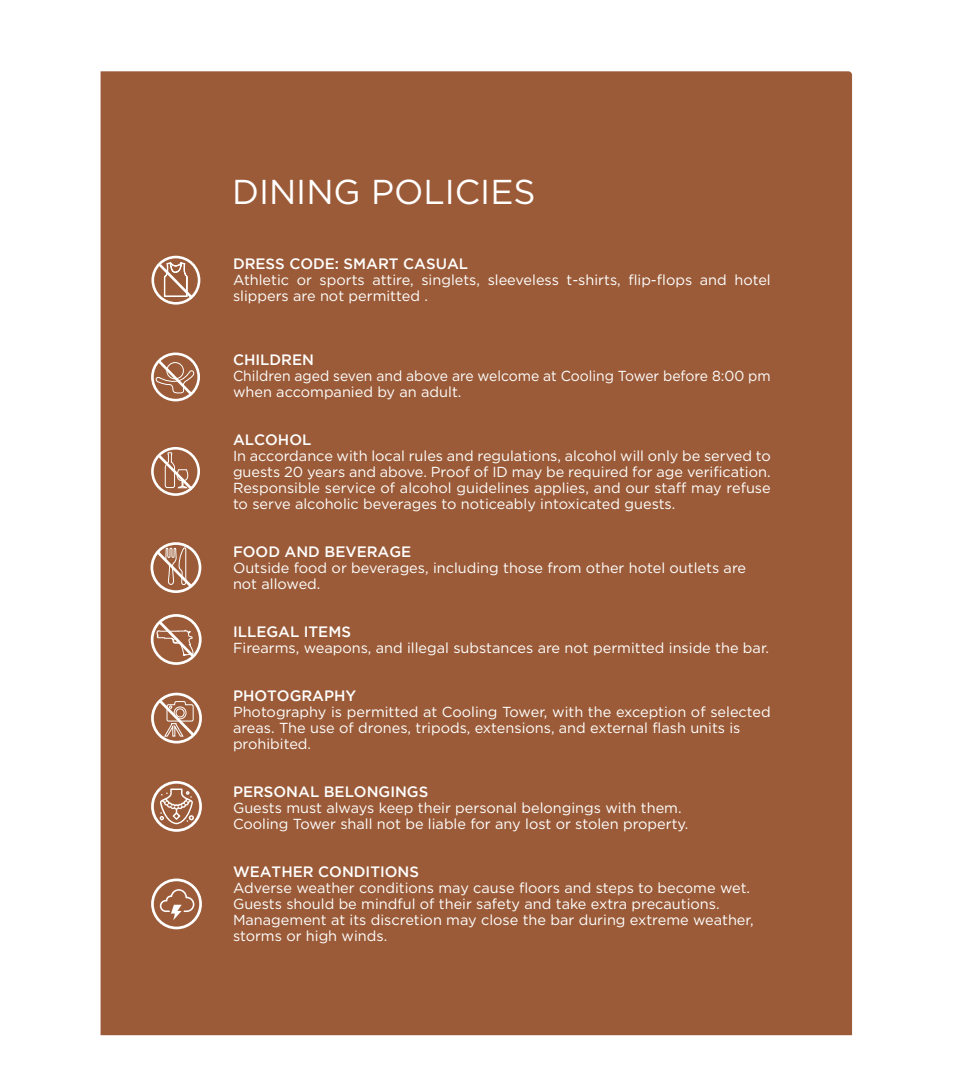
<style>
.page{position:relative;width:960px;height:1073px;background:#fff}
.page>*{position:absolute;margin:0;border:0;box-sizing:border-box;transform-origin:0 0}
.t1{font:34.5px "Gotham HTF";color:#fff}
.t2{font:500 15px "Gotham HTF";color:#fff}
.t3{font:14.5px/16px "Gotham HTF";color:#fff}
.t4{font:14.5px/16px "Gotham HTF";color:#fff;scale:.96 1}
</style>
<div class="page">
<div style="left:101px;top:71px;width:751px;height:964px;background:#9b5b38"></div>
<div style="left:151px;top:256px;width:49px;height:49px;border:3px solid #fff;border-radius:50%"></div>
<div style="left:151px;top:352px;width:49px;height:49px;border:3px solid #fff;border-radius:50%"></div>
<div style="left:151px;top:447px;width:49px;height:49px;border:3px solid #fff;border-radius:50%"></div>
<div style="left:151px;top:693px;width:51px;height:50px;border:3px solid #fff;border-radius:50%"></div>
<div style="left:151px;top:781px;width:51px;height:51px;border:3px solid #fff;border-radius:50%"></div>
<svg style="left:159px;top:888px;width:36px;height:32px"></svg>
<div style="left:151px;top:878px;width:51px;height:51px;border:3px solid #fff;border-radius:50%"></div>
<div style="left:150px;top:542px;width:51px;height:51px;border:3px solid #fff;border-radius:50%"></div>
<div style="left:151px;top:614px;width:51px;height:51px;border:3px solid #fff;border-radius:50%"></div>
<svg style="left:154px;top:259px;width:43px;height:565px"></svg>
<h1 class="t1" style="left:232px;top:173px;width:305px">DINING POLICIES</h1>
<p class="t2" style="left:233px;top:255px;width:237px">DRESS CODE: SMART CASUAL</p>
<p class="t3" style="left:233px;top:271px;width:539px">Athletic or sports attire, singlets, sleeveless t-shirts, flip-flops and hotel slippers are not permitted .</p>
<p class="t2" style="left:233px;top:351px;width:82px">CHILDREN</p>
<p class="t4" style="left:233px;top:367px;width:561px">Children aged seven and above are welcome at Cooling Tower before 8:00 pm when accompanied by an adult.</p>
<p class="t2" style="left:233px;top:431px;width:80px">ALCOHOL</p>
<p class="t3" style="left:233px;top:447px;width:539px;text-align:justify">In accordance with local rules and regulations, alcohol will only be served to guests 20 years and above. Proof of ID may be required for age verification.<br>Responsible service of alcohol guidelines applies, and our staff may refuse to serve alcoholic beverages to noticeably intoxicated guests.</p>
<p class="t2" style="left:233px;top:543px;width:180px">FOOD AND BEVERAGE</p>
<p class="t3" style="left:233px;top:559px;width:514px">Outside food or beverages, including those from other hotel outlets are not allowed.</p>
<p class="t2" style="left:233px;top:623px;width:119px">ILLEGAL ITEMS</p>
<p class="t3" style="left:233px;top:639px;width:537px">Firearms, weapons, and illegal substances are not permitted inside the bar.</p>
<p class="t2" style="left:233px;top:687px;width:125px">PHOTOGRAPHY</p>
<p class="t3" style="left:233px;top:703px;width:539px">Photography is permitted at Cooling Tower, with the exception of selected areas. The use of drones, tripods, extensions, and external flash units is prohibited.</p>
<p class="t2" style="left:233px;top:783px;width:197px">PERSONAL BELONGINGS</p>
<p class="t3" style="left:233px;top:799px;width:457px">Guests must always keep their personal belongings with them.<br>Cooling Tower shall not be liable for any lost or stolen property.</p>
<p class="t2" style="left:233px;top:863px;width:187px">WEATHER CONDITIONS</p>
<p class="t3" style="left:233px;top:879px;width:522px">Adverse weather conditions may cause floors and steps to become wet.<br>Guests should be mindful of their safety and take extra precautions.<br>Management at its discretion may close the bar during extreme weather, storms or high winds.</p>
</div>
